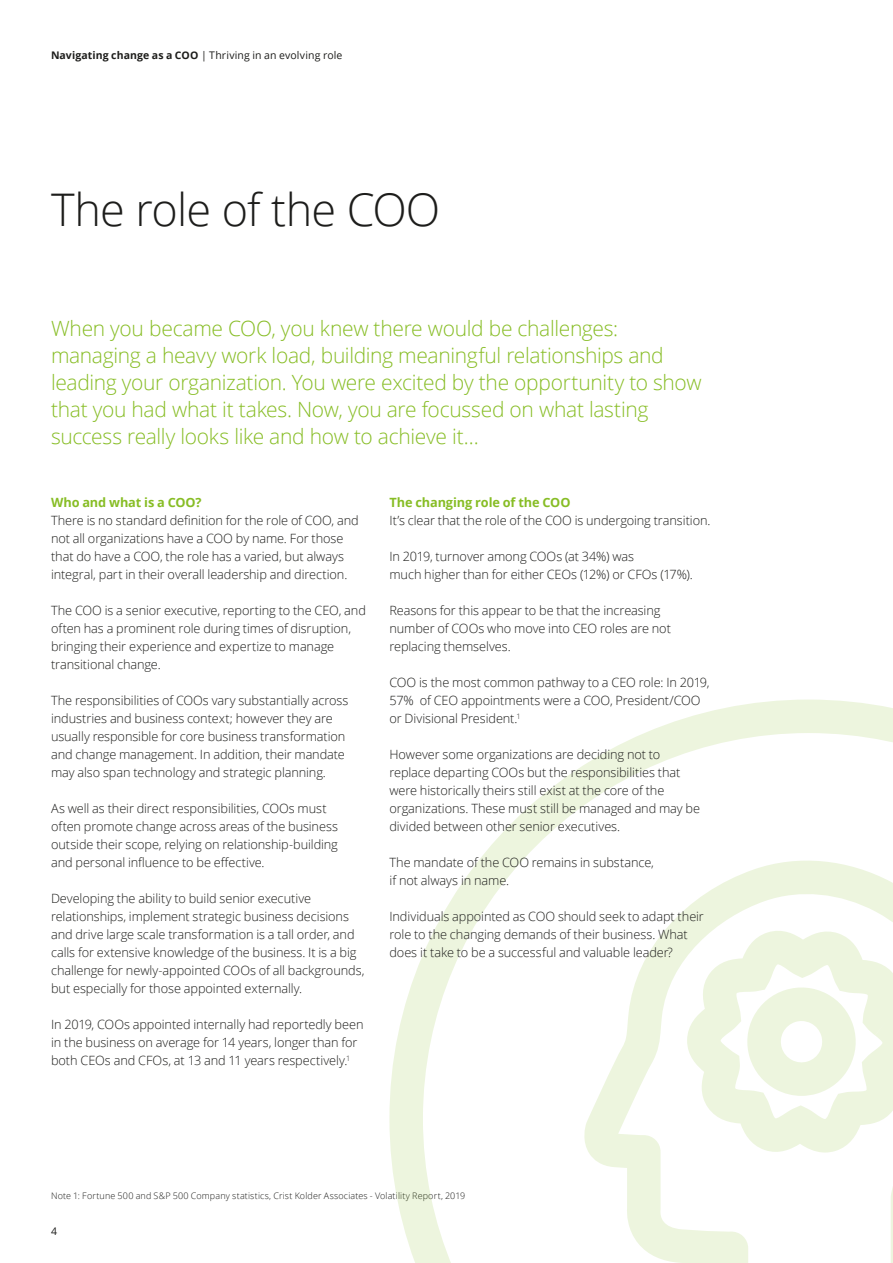
<style>
.page{position:relative;width:893px;height:1263px;background:#fff}
.page>*{position:absolute;margin:0;border:0;box-sizing:border-box;transform-origin:0 0}
.t1{font:300 45px "Open Sans";letter-spacing:-.02em;color:#1d1d1b}
.t2{font:300 21px/27px "Open Sans";letter-spacing:-.015em;color:#87bd25}
.t3{font:300 12.75px/18px "Open Sans";letter-spacing:-.005em;color:#1d1d1b}
.t4{font:700 12.75px "Open Sans";letter-spacing:-.005em;color:#87bd25}
.t5{font:10.5px "Open Sans";letter-spacing:.01em;color:#1d1d1b}
.t6{font:300 9px "Open Sans";letter-spacing:.015em;color:#1d1d1b}
.s1{font-weight:700}
</style>
<div class="page">
<svg style="left:389px;top:699px;width:504px;height:564px"></svg>
<p class="t5" style="left:51px;top:48px;width:293px"><span class="s1">Navigating change as a COO</span> | Thriving in an evolving role</p>
<h1 class="t1" style="left:51px;top:179px;width:391px">The role of the COO</h1>
<p class="t2" style="left:51px;top:315px;width:652px">When you became COO, you knew there would be challenges: managing a heavy work load, building meaningful relationships and leading your organization. You were excited by the opportunity to show that you had what it takes. Now, you are focussed on what lasting success really looks like and how to achieve it…</p>
<p class="t4" style="left:51px;top:494px;width:152px">Who and what is a COO?</p>
<p class="t3" style="left:51px;top:511px;width:309px">There is no standard definition for the role of COO, and not all organizations have a COO by name. For those that do have a COO, the role has a varied, but always integral, part in their overall leadership and direction.</p>
<p class="t3" style="left:51px;top:601px;width:316px">The COO is a senior executive, reporting to the CEO, and often has a prominent role during times of disruption, bringing their experience and expertize to manage transitional change.</p>
<p class="t3" style="left:51px;top:691px;width:299px">The responsibilities of COOs vary substantially across industries and business context; however they are usually responsible for core business transformation and change management. In addition, their mandate may also span technology and strategic planning.</p>
<p class="t3" style="left:51px;top:799px;width:288px">As well as their direct responsibilities, COOs must often promote change across areas of the business outside their scope, relying on relationship-building and personal influence to be effective.</p>
<p class="t3" style="left:51px;top:889px;width:315px">Developing the ability to build senior executive relationships, implement strategic business decisions and drive large scale transformation is a tall order, and calls for extensive knowledge of the business. It is a big challenge for newly-appointed COOs of all backgrounds, but especially for those appointed externally.</p>
<p class="t3" style="left:51px;top:1015px;width:314px">In 2019, COOs appointed internally had reportedly been in the business on average for 14 years, longer than for both CEOs and CFOs, at 13 and 11 years respectively.<sup>1</sup></p>
<p class="t4" style="left:389px;top:494px;width:183px">The changing role of the COO</p>
<p class="t3" style="left:389px;top:511px;width:323px">It’s clear that the role of the COO is undergoing transition.</p>
<p class="t3" style="left:389px;top:547px;width:305px">In 2019, turnover among COOs (at 34%) was<br>much higher than for either CEOs (12%) or CFOs (17%).</p>
<p class="t3" style="left:389px;top:601px;width:283px">Reasons for this appear to be that the increasing number of COOs who move into CEO roles are not replacing themselves.</p>
<p class="t3" style="left:389px;top:673px;width:322px">COO is the most common pathway to a CEO role: In 2019,<br>57% of CEO appointments were a COO, President/COO or Divisional President.<sup>1</sup></p>
<p class="t3" style="left:389px;top:745px;width:312px">However some organizations are deciding not to replace departing COOs but the responsibilities that were historically theirs still exist at the core of the organizations. These must still be managed and may be divided between other senior executives.</p>
<p class="t3" style="left:389px;top:853px;width:266px">The mandate of the COO remains in substance, if not always in name.</p>
<p class="t3" style="left:389px;top:907px;width:316px">Individuals appointed as COO should seek to adapt their role to the changing demands of their business. What does it take to be a successful and valuable leader?</p>
<p class="t6" style="left:51px;top:1190px;width:416px">Note 1: Fortune 500 and S&amp;P 500 Company statistics, Crist Kolder Associates - Volatility Report, 2019</p>
<p class="t5" style="left:51px;top:1224px;width:8px">4</p>
</div>
